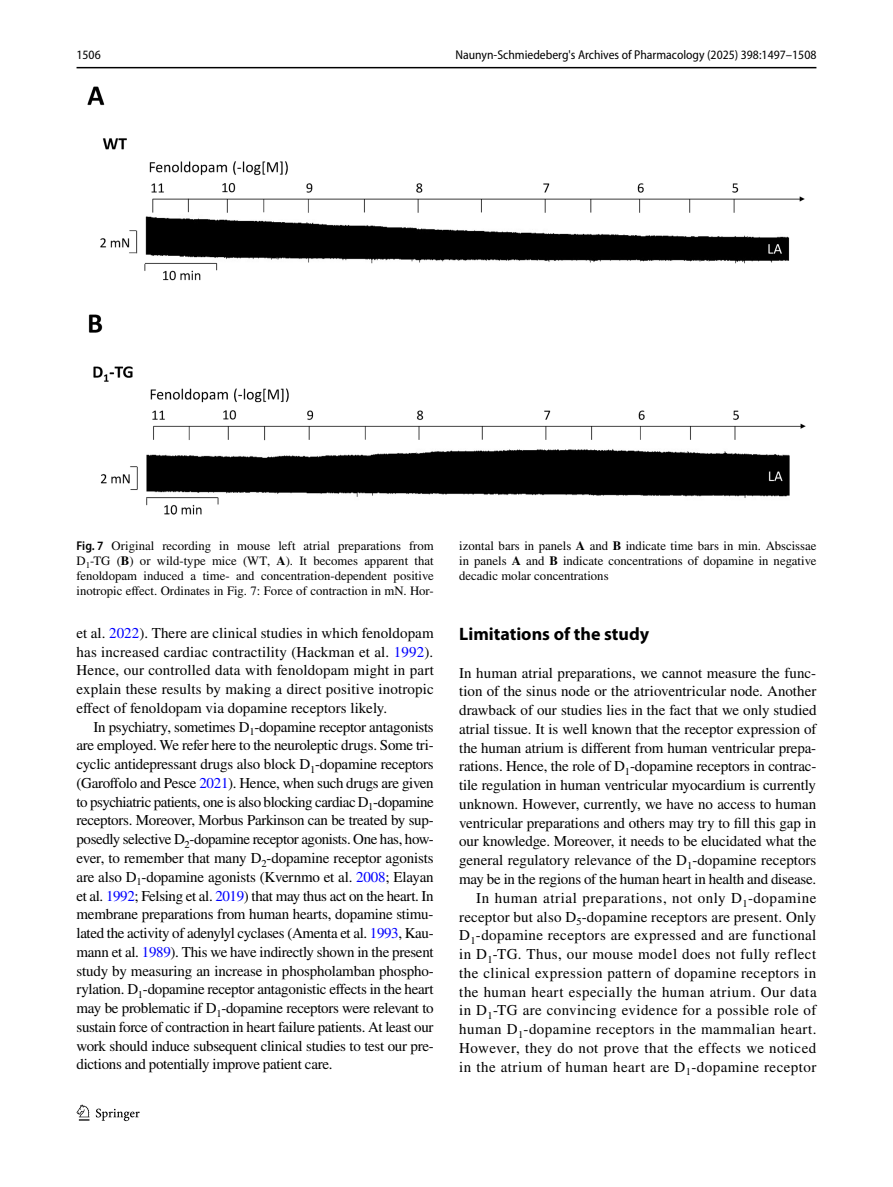
<style>
.page{position:relative;width:893px;height:1187px;background:#fff}
.page>*{position:absolute;margin:0;border:0;box-sizing:border-box;transform-origin:0 0}
.t1{font:700 18px "Myriad Pro";color:#000}
.t2{font:15px/18.8px "STIX";color:#000;text-align:justify}
.t3{font:12.75px/15px "STIX";color:#000;text-align:justify}
.t4{font:semi-condensed 12.75px "Myriad Pro";color:#000}
.s1{font-family:"Myriad Pro";font-weight:600;font-stretch:semi-condensed}
.s2{font-weight:700}
.s3{color:#00f}
</style>
<div class="page">
<hr style="left:77px;top:67px;width:739px;height:1px;background:#000">
<svg style="left:77px;top:1104px;width:12px;height:16px"></svg>
<svg style="left:96px;top:1108px;width:44px;height:12px"></svg>
<img style="left:87px;top:87px;width:718px;height:428px">
<p class="t4" style="left:77px;top:48px;width:26px">1506</p>
<p class="t4" style="left:455px;top:48px;width:362px">Naunyn-Schmiedeberg's Archives of Pharmacology (2025) 398:1497–1508</p>
<p class="t3" style="left:77px;top:539px;width:359px"><span class="s1">Fig. 7</span> Original recording in mouse left atrial preparations from D<sub>1</sub>-TG (<span class="s2">B</span>) or wild-type mice (WT, <span class="s2">A</span>). It becomes apparent that fenoldopam induced a time- and concentration-dependent positive inotropic effect. Ordinates in Fig. 7: Force of contraction in mN. Hor-</p>
<p class="t3" style="left:459px;top:539px;width:359px">izontal bars in panels <span class="s2">A</span> and <span class="s2">B</span> indicate time bars in min. Abscissae in panels <span class="s2">A</span> and <span class="s2">B</span> indicate concentrations of dopamine in negative decadic molar concentrations</p>
<p class="t2" style="left:77px;top:624px;width:359px">et al. <span class="s3">2022</span>). There are clinical studies in which fenoldopam has increased cardiac contractility (Hackman et al. <span class="s3">1992</span>).<br>Hence, our controlled data with fenoldopam might in part explain these results by making a direct positive inotropic effect of fenoldopam via dopamine receptors likely.</p>
<p class="t2" style="left:77px;top:718px;width:359px;text-indent:17px">In psychiatry, sometimes D<sub>1</sub>-dopamine receptor antagonists are employed. We refer here to the neuroleptic drugs. Some tri&shy;cyclic antidepressant drugs also block D<sub>1</sub>-dopamine receptors (Garoffolo and Pesce <span class="s3">2021</span>). Hence, when such drugs are given to psychiatric patients, one is also blocking cardiac D<sub>1</sub>-dopamine receptors. Moreover, Morbus Parkinson can be treated by sup&shy;posedly selective D<sub>2</sub>-dopamine receptor agonists. One has, how&shy;ever, to remember that many D<sub>2</sub>-dopamine receptor agonists are also D<sub>1</sub>-dopamine agonists (Kvernmo et al. <span class="s3">2008</span>; Elayan et al. <span class="s3">1992</span>; Felsing et al. <span class="s3">2019</span>) that may thus act on the heart. In membrane preparations from human hearts, dopamine stimu&shy;lated the activity of adenylyl cyclases (Amenta et al. <span class="s3">1993</span>, Kau&shy;mann et al. <span class="s3">1989</span>). This we have indirectly shown in the present study by measuring an increase in phospholamban phospho&shy;rylation. D<sub>1</sub>-dopamine receptor antagonistic effects in the heart may be problematic if D<sub>1</sub>-dopamine receptors were relevant to sustain force of contraction in heart failure patients. At least our work should induce subsequent clinical studies to test our pre&shy;dictions and potentially improve patient care.</p>
<p class="t1" style="left:459px;top:622px;width:191px">Limitations of the study</p>
<p class="t2" style="left:459px;top:664px;width:359px;text-align:right">In human atrial preparations, we cannot measure the func&shy;tion of the sinus node or the atrioventricular node. Another drawback of our studies lies in the fact that we only studied atrial tissue. It is well known that the receptor expression of the human atrium is different from human ventricular prepa&shy;rations. Hence, the role of D<sub>1</sub>-dopamine receptors in contrac&shy;tile regulation in human ventricular myocardium is currently unknown. However, currently, we have no access to human ventricular preparations and others may try to fill this gap in our knowledge. Moreover, it needs to be elucidated what the general regulatory relevance of the D<sub>1</sub>-dopamine receptors may be in the regions of the human heart in health and disease.<br>In human atrial preparations, not only D<sub>1</sub>-dopamine receptor but also D<sub>5</sub>-dopamine receptors are present. Only D<sub>1</sub>-dopamine receptors are expressed and are functional in D<sub>1</sub>-TG. Thus, our mouse model does not fully reflect the clinical expression pattern of dopamine receptors in the human heart especially the human atrium. Our data in D<sub>1</sub>-TG are convincing evidence for a possible role of human D<sub>1</sub>-dopamine receptors in the mammalian heart.<br>However, they do not prove that the effects we noticed in the atrium of human heart are D<sub>1</sub>-dopamine receptor</p>
</div>
